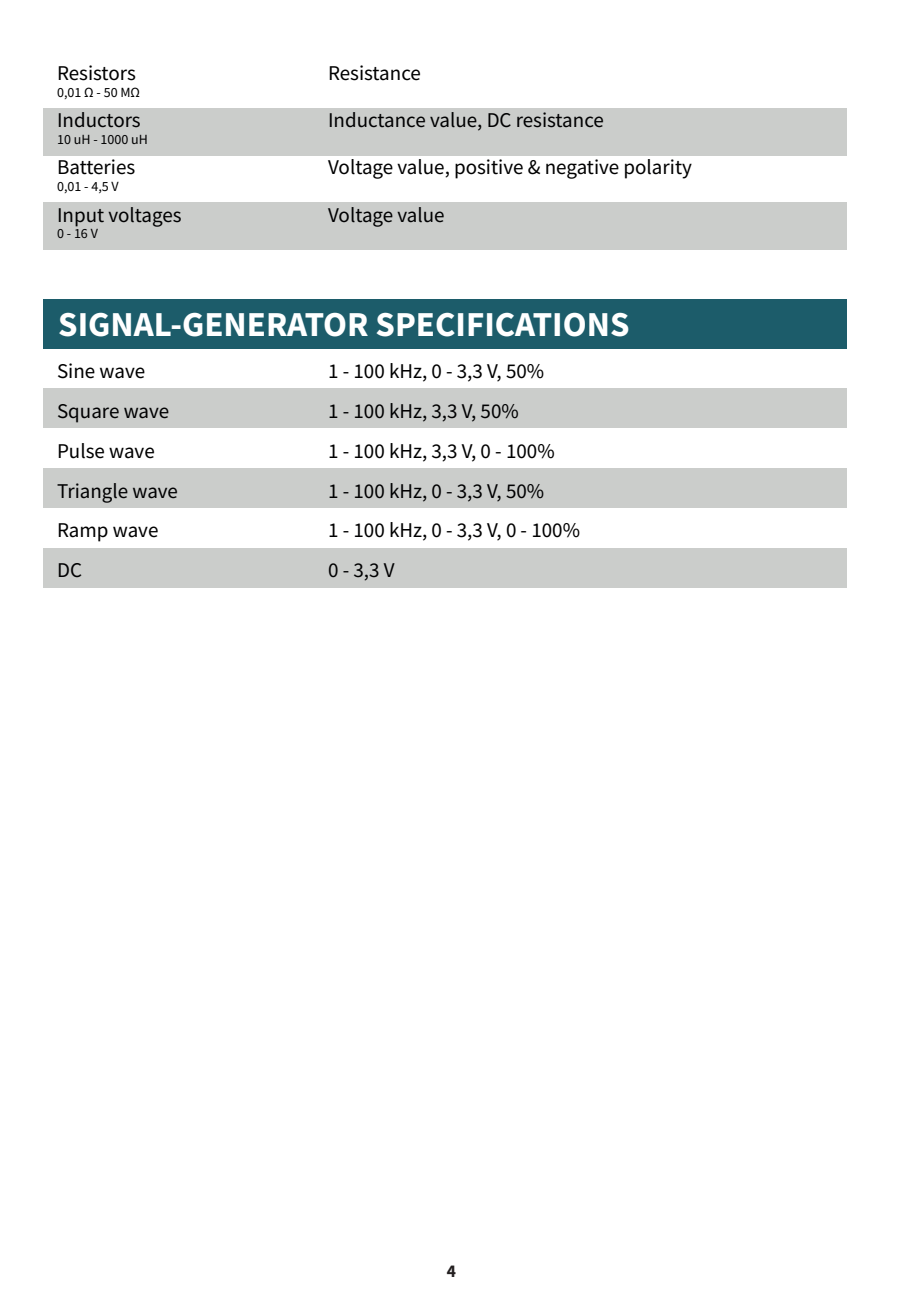
<style>
.page{position:relative;width:903px;height:1290px;background:#fff}
.page>*{position:absolute;margin:0;border:0;box-sizing:border-box;transform-origin:0 0}
.t1{font:700 35px "Source Sans Pro";color:#fff}
.t2{font:21px "Source Sans Pro";color:#000001}
.t3{font:700 17.5px "Source Sans Pro";color:#231f20}
.t4{font:14px "Source Sans Pro";color:#000001}
</style>
<div class="page">
<div style="left:43px;top:108px;width:803px;height:47px;background:#cbcdcb"></div>
<div style="left:43px;top:202px;width:803px;height:47px;background:#cbcdcb"></div>
<div style="left:43px;top:388px;width:803px;height:40px;background:#cbcdcb"></div>
<div style="left:43px;top:468px;width:803px;height:40px;background:#cbcdcb"></div>
<div style="left:43px;top:548px;width:803px;height:39px;background:#cbcdcb"></div>
<div style="left:43px;top:299px;width:803px;height:50px;background:#1c5c6a"></div>
<p class="t2" style="left:57px;top:60px;width:80px">Resistors</p>
<p class="t4" style="left:57px;top:83px;width:84px">0,01 Ω - 50 MΩ</p>
<p class="t2" style="left:328px;top:60px;width:94px">Resistance</p>
<p class="t2" style="left:57px;top:107px;width:85px">Inductors</p>
<p class="t4" style="left:57px;top:131px;width:92px">10 uH - 1000 uH</p>
<p class="t2" style="left:328px;top:107px;width:277px">Inductance value, DC resistance</p>
<p class="t2" style="left:57px;top:154px;width:80px">Batteries</p>
<p class="t4" style="left:57px;top:178px;width:63px">0,01 - 4,5 V</p>
<p class="t2" style="left:328px;top:154px;width:365px">Voltage value, positive &amp; negative polarity</p>
<p class="t2" style="left:57px;top:201px;width:126px">Input voltages</p>
<p class="t4" style="left:57px;top:225px;width:42px">0 - 16 V</p>
<p class="t2" style="left:328px;top:201px;width:118px">Voltage value</p>
<h1 class="t1" style="left:58px;top:301px;width:573px">SIGNAL-GENERATOR SPECIFICATIONS</h1>
<p class="t2" style="left:57px;top:358px;width:90px">Sine wave</p>
<p class="t2" style="left:328px;top:358px;width:218px">1 - 100 kHz, 0 - 3,3 V, 50%</p>
<p class="t2" style="left:57px;top:398px;width:114px">Square wave</p>
<p class="t2" style="left:328px;top:398px;width:192px">1 - 100 kHz, 3,3 V, 50%</p>
<p class="t2" style="left:57px;top:437px;width:99px">Pulse wave</p>
<p class="t2" style="left:328px;top:437px;width:228px">1 - 100 kHz, 3,3 V, 0 - 100%</p>
<p class="t2" style="left:57px;top:477px;width:122px">Triangle wave</p>
<p class="t2" style="left:328px;top:477px;width:218px">1 - 100 kHz, 0 - 3,3 V, 50%</p>
<p class="t2" style="left:57px;top:517px;width:103px">Ramp wave</p>
<p class="t2" style="left:328px;top:517px;width:253px">1 - 100 kHz, 0 - 3,3 V, 0 - 100%</p>
<p class="t2" style="left:57px;top:557px;width:26px">DC</p>
<p class="t2" style="left:328px;top:557px;width:68px">0 - 3,3 V</p>
<p class="t3" style="left:447px;top:1259px;width:11px">4</p>
</div>
